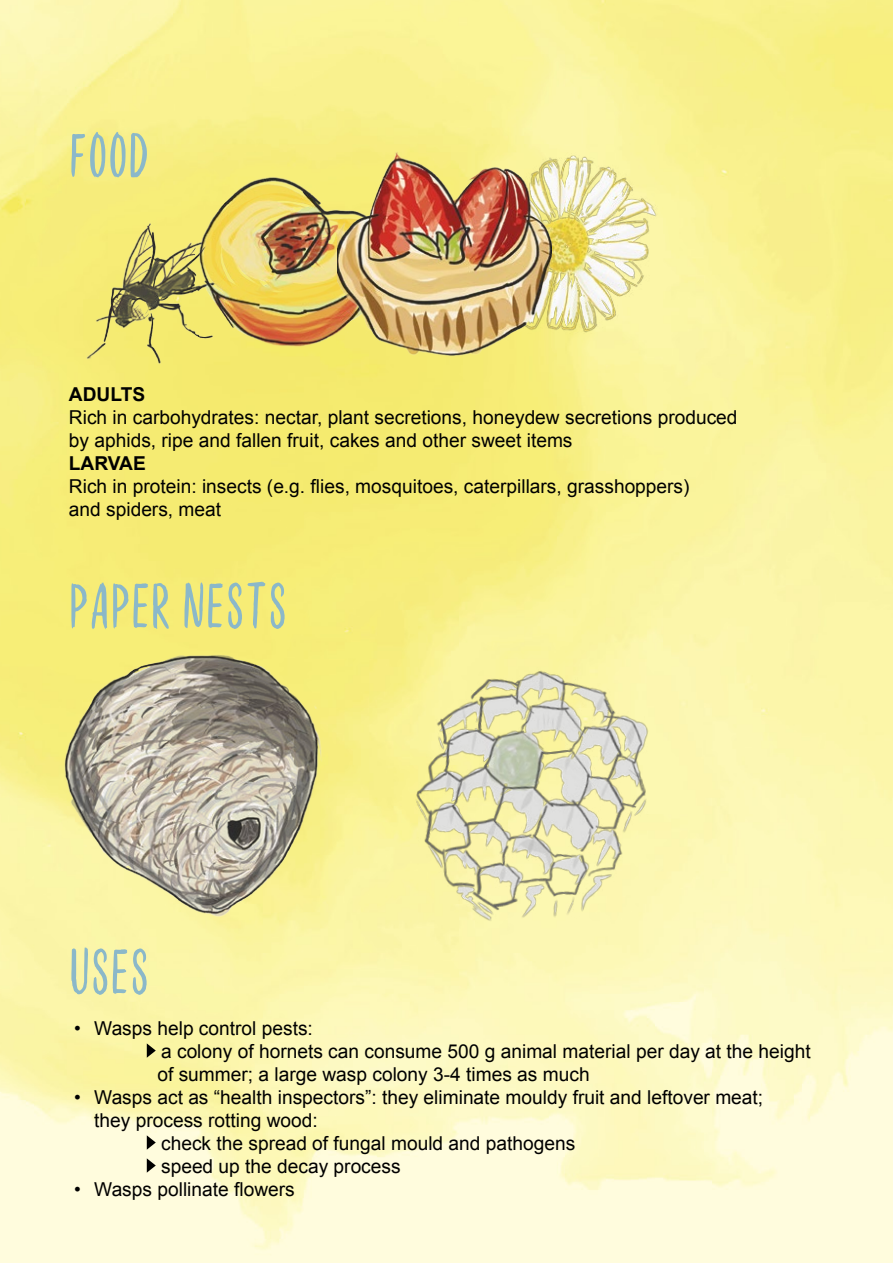
<style>
.page{position:relative;width:893px;height:1263px;background:#fff}
.page>*{position:absolute;margin:0;border:0;box-sizing:border-box;transform-origin:0 0}
.t1{font:59.55px "Blooms Hand";color:#8bb8c9}
.t2{font:19.2px/23px "Arial";color:#000}
.t3{font:700 19.2px "Arial";color:#000}
</style>
<div class="page">
<img style="left:0;top:0;width:893px;height:1263px">
<img style="left:16px;top:627px;width:354px;height:311px">
<img style="left:367px;top:637px;width:313px;height:307px">
<img style="left:551px;top:152px;width:108px;height:182px">
<img style="left:69px;top:219px;width:170px;height:157px">
<img style="left:187px;top:126px;width:237px;height:231px">
<img style="left:337px;top:143px;width:214px;height:219px">
<svg style="left:147px;top:1043px;width:9px;height:15px"></svg>
<svg style="left:147px;top:1135px;width:9px;height:15px"></svg>
<svg style="left:147px;top:1158px;width:9px;height:15px"></svg>
<h1 class="t1" style="left:69px;top:119px;width:82px">FOOD</h1>
<p class="t3" style="left:69px;top:381px;width:78px">ADULTS</p>
<p class="t2" style="left:69px;top:406px;width:670px">Rich in carbohydrates: nectar, plant secretions, honeydew secretions produced by aphids, ripe and fallen fruit, cakes and other sweet items</p>
<p class="t3" style="left:69px;top:450px;width:78px">LARVAE</p>
<p class="t2" style="left:69px;top:475px;width:622px">Rich in protein: insects (e.g. flies, mosquitoes, caterpillars, grasshoppers) and spiders, meat</p>
<h1 class="t1" style="left:69px;top:569px;width:220px">PAPER NESTS</h1>
<h1 class="t1" style="left:69px;top:935px;width:82px">USES</h1>
<p class="t2" style="left:157px;top:1017px;width:655px;text-indent:-83px">• Wasps help control pests:<br>a colony of hornets can consume 500 g animal material per day at the height of summer; a large wasp colony 3-4 times as much</p>
<p class="t2" style="left:74px;top:1086px;width:691px">• Wasps act as “health inspectors”: they eliminate mouldy fruit and leftover meat;</p>
<p class="t2" style="left:94px;top:1109px;width:225px">they process rotting wood:</p>
<p class="t2" style="left:161px;top:1132px;width:416px">check the spread of fungal mould and pathogens</p>
<p class="t2" style="left:161px;top:1155px;width:241px">speed up the decay process</p>
<p class="t2" style="left:74px;top:1178px;width:222px">• Wasps pollinate flowers</p>
</div>
